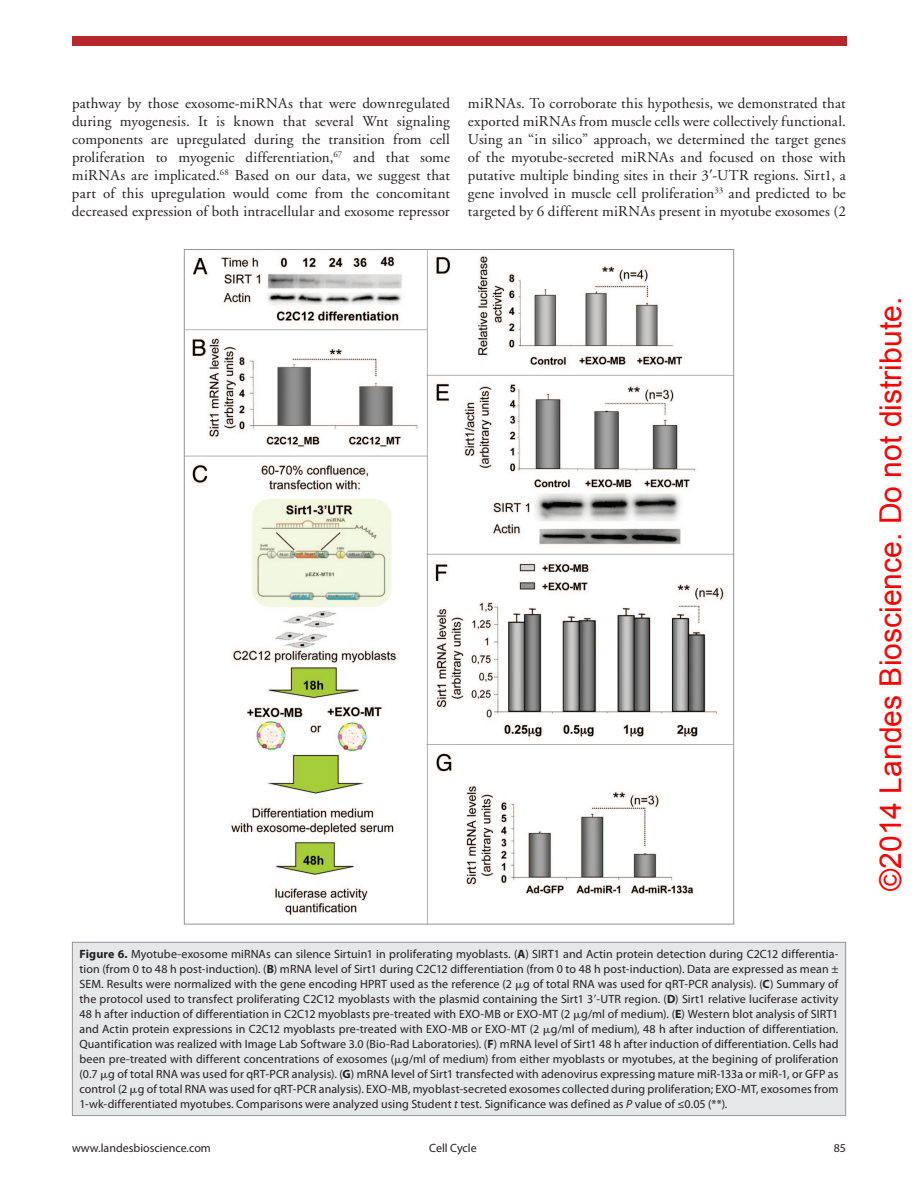
<style>
.page{position:relative;width:918px;height:1188px;background:#fff}
.page>*{position:absolute;margin:0;border:0;box-sizing:border-box;transform-origin:0 0}
.t1{font:30.15px "Arial";color:#f00}
.t2{font:15px/18px "Adobe Garamond";letter-spacing:.005em;color:#231f20;text-align:justify}
.t3{font:12px/15px "Myriad Pro";letter-spacing:.005em;color:#231f20;text-align:justify}
.s1{font-family:"Universal Std Greekw Math Pi"}
.s2{font-weight:700}
.s3{font-style:italic}
</style>
<div class="page">
<div style="left:72px;top:36px;width:774px;height:10px;background:#b7262b"></div>
<img style="left:186px;top:251px;width:546px;height:672px">
<div style="left:72px;top:942px;width:774px;height:174px;background:#e6e7e9"></div>
<div style="left:72px;top:942px;width:774px;height:174px;border:1px solid #939598"></div>
<p class="t2" style="left:72px;top:95px;width:379px">pathway by those exosome-miRNAs that were downregulated during myogenesis. It is known that several Wnt signaling components are upregulated during the transition from cell proliferation to myogenic differentiation,<sup>67</sup> and that some miRNAs are implicated.<sup>68</sup> Based on our data, we suggest that part of this upregulation would come from the concomitant decreased expression of both intracellular and exosome repressor</p>
<p class="t2" style="left:468px;top:95px;width:379px">miRNAs. To corroborate this hypothesis, we demonstrated that exported miRNAs from muscle cells were collectively functional.<br>Using an “in silico” approach, we determined the target genes of the myotube-secreted miRNAs and focused on those with putative multiple binding sites in their 3<span class="s1">′</span>-UTR regions. Sirt1, a gene involved in muscle cell proliferation<sup>33</sup> and predicted to be targeted by 6 different miRNAs present in myotube exosomes (2</p>
<p class="t3" style="left:79px;top:947px;width:761px"><span class="s2">Figure 6.</span> Myotube-exosome miRNAs can silence Sirtuin1 in proliferating myoblasts. (<span class="s2">A</span>) SIRT1 and Actin protein detection during C2C12 differentia&shy;tion (from 0 to 48 h post-induction). (<span class="s2">B</span>) mRNA level of Sirt1 during C2C12 differentiation (from 0 to 48 h post-induction). Data are expressed as mean ± SEM. Results were normalized with the gene encoding HPRT used as the reference (2 <span class="s1">μ</span>g of total RNA was used for qRT-PCR analysis). (<span class="s2">C</span>) Summary of the protocol used to transfect proliferating C2C12 myoblasts with the plasmid containing the Sirt1 3<span class="s1">′</span>-UTR region. (<span class="s2">D</span>) Sirt1 relative luciferase activity 48 h after induction of differentiation in C2C12 myoblasts pre-treated with EXO-MB or EXO-MT (2 <span class="s1">μ</span>g/ml of medium). (<span class="s2">E</span>) Western blot analysis of SIRT1 and Actin protein expressions in C2C12 myoblasts pre-treated with EXO-MB or EXO-MT (2 <span class="s1">μ</span>g/ml of medium), 48 h after induction of differentiation.<br>Quantification was realized with Image Lab Software 3.0 (Bio-Rad Laboratories). (<span class="s2">F</span>) mRNA level of Sirt1 48 h after induction of differentiation. Cells had been pre-treated with different concentrations of exosomes (<span class="s1">μ</span>g/ml of medium) from either myoblasts or myotubes, at the begining of proliferation (0.7 <span class="s1">μ</span>g of total RNA was used for qRT-PCR analysis). (<span class="s2">G</span>) mRNA level of Sirt1 transfected with adenovirus expressing mature miR-133a or miR-1, or GFP as control (2 <span class="s1">μ</span>g of total RNA was used for qRT-PCR analysis). EXO-MB, myoblast-secreted exosomes collected during proliferation; EXO-MT, exosomes from 1-wk-differentiated myotubes. Comparisons were analyzed using Student <span class="s3">t</span> test. Significance was defined as <span class="s3">P</span> value of ≤0.05 (**).</p>
<p class="t3" style="left:72px;top:1140px;width:140px">www.landesbioscience.com</p>
<p class="t3" style="left:429px;top:1140px;width:49px">Cell Cycle</p>
<p class="t3" style="left:834px;top:1140px;width:14px">85</p>
<h1 class="t1" style="left:871px;top:891px;width:595px;rotate:-90deg">©2014 Landes Bioscience. Do not distribute.</h1>
</div>
